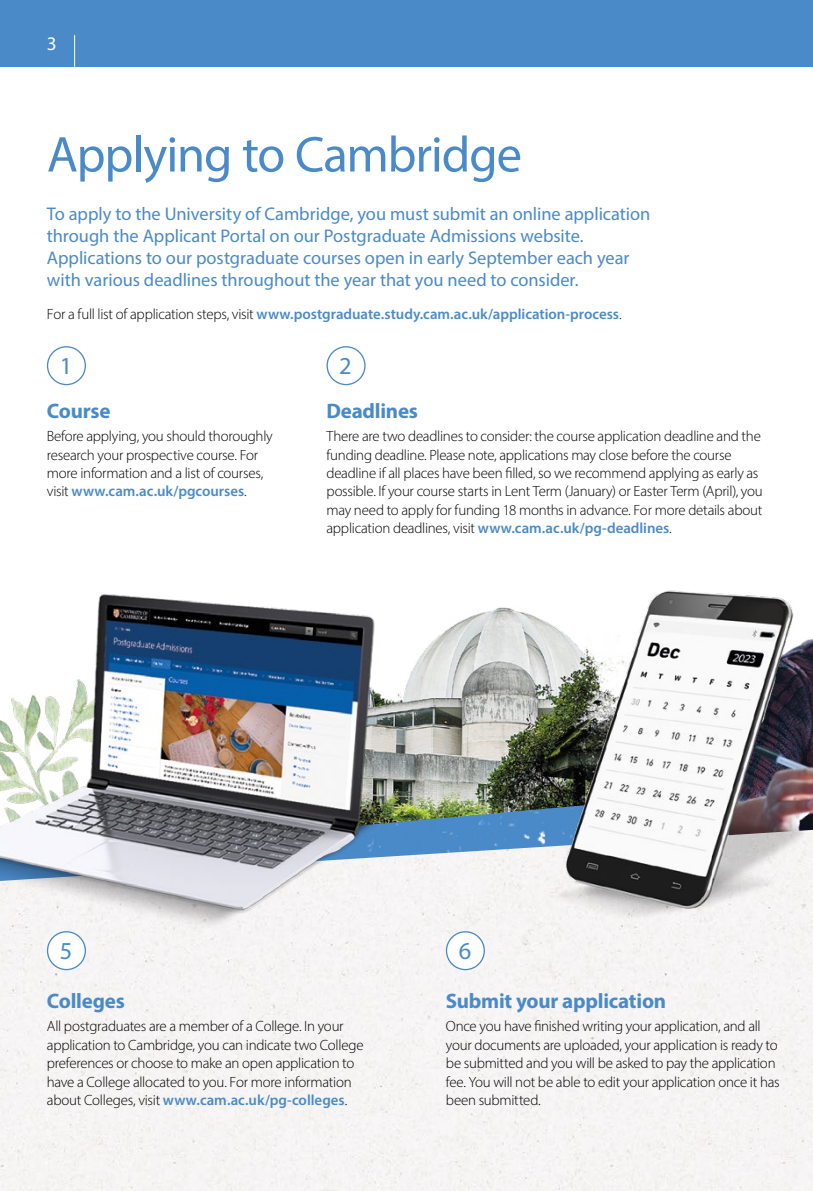
<style>
.page{position:relative;width:813px;height:1191px;background:#fff}
.page>*{position:absolute;margin:0;border:0;box-sizing:border-box;transform-origin:0 0}
.t1{font:50.75px "Myriad Pro";letter-spacing:-.02em;color:#4a8ac9}
.t2{font:24.32px "Myriad Pro";color:#4a8ac9}
.t3{font:700 21px "Myriad Pro";letter-spacing:-.01em;color:#4a8ac9}
.t4{font:19.25px "Myriad Pro";color:#fff}
.t5{font:18.38px/21.9px "Myriad Pro";letter-spacing:-.005em;color:#4a8ac9}
.t6{font:300 14.88px/18.4px "Myriad Pro";letter-spacing:-.015em;color:#000}
.t7{font:600 14.88px "Myriad Pro";color:#4a8ac9}
.s1{font-weight:300;color:#000}
.s2{font-weight:600;color:#4a8ac9}
</style>
<div class="page">
<img style="left:402px;top:607px;width:122px;height:100px">
<img style="left:402px;top:707px;width:122px;height:69px">
<img style="left:803px;top:639px;width:9px;height:137px">
<div style="left:0;top:776px;width:812px;height:415px;background:#f6f4f4"></div>
<img style="left:0;top:593px;width:402px;height:381px">
<div style="left:47px;top:346px;width:39px;height:39px;border:1px solid #4a8ac9;border-radius:50%"></div>
<div style="left:326px;top:346px;width:39px;height:39px;border:1px solid #4a8ac9;border-radius:50%"></div>
<div style="left:48px;top:931px;width:37px;height:38px;background:#fff;border-radius:50%"></div>
<div style="left:47px;top:931px;width:39px;height:39px;border:1px solid #4a8ac9;border-radius:50%"></div>
<div style="left:446px;top:931px;width:38px;height:38px;background:#fff;border-radius:50%"></div>
<div style="left:446px;top:931px;width:39px;height:39px;border:1px solid #4a8ac9;border-radius:50%"></div>
<img style="left:524px;top:590px;width:279px;height:357px">
<div style="left:0;top:0;width:812px;height:67px;background:#4a8ac9"></div>
<hr style="left:74px;top:35px;width:1px;height:32px;background:#fff">
<p class="t4" style="left:47px;top:31px;width:11px">3</p>
<h1 class="t1" style="left:47px;top:123px;width:476px">Applying to Cambridge</h1>
<p class="t5" style="left:47px;top:203px;width:605px">To apply to the University of Cambridge, you must submit an online application through the Applicant Portal on our Postgraduate Admissions website.<br>Applications to our postgraduate courses open in early September each year with various deadlines throughout the year that you need to consider.</p>
<p class="t7" style="left:47px;top:304px;width:576px"><span class="s1">For a full list of application steps, visit</span> www.postgraduate.study.cam.ac.uk/application-process<span class="s1">.</span></p>
<h2 class="t2" style="left:60px;top:351px;width:14px">1</h2>
<h3 class="t3" style="left:47px;top:397px;width:65px">Course</h3>
<p class="t6" style="left:47px;top:427px;width:227px">Before applying, you should thoroughly research your prospective course. For more information and a list of courses, visit <span class="s2">www.cam.ac.uk/pgcourses</span>.</p>
<h2 class="t2" style="left:339px;top:351px;width:14px">2</h2>
<h3 class="t3" style="left:326px;top:397px;width:93px">Deadlines</h3>
<p class="t6" style="left:326px;top:427px;width:438px">There are two deadlines to consider: the course application deadline and the funding deadline. Please note, applications may close before the course deadline if all places have been filled, so we recommend applying as early as possible. If your course starts in Lent Term (January) or Easter Term (April), you may need to apply for funding 18 months in advance. For more details about application deadlines, visit <span class="s2">www.cam.ac.uk/pg-deadlines</span>.</p>
<h2 class="t2" style="left:60px;top:935px;width:14px">5</h2>
<h2 class="t2" style="left:458px;top:935px;width:14px">6</h2>
<h3 class="t3" style="left:47px;top:987px;width:79px">Colleges</h3>
<p class="t6" style="left:47px;top:1017px;width:318px">All postgraduates are a member of a College. In your application to Cambridge, you can indicate two College preferences or choose to make an open application to have a College allocated to you. For more information about Colleges, visit <span class="s2">www.cam.ac.uk/pg-colleges</span>.</p>
<h3 class="t3" style="left:446px;top:987px;width:222px">Submit your application</h3>
<p class="t6" style="left:446px;top:1017px;width:335px">Once you have finished writing your application, and all your documents are uploaded, your application is ready to be submitted and you will be asked to pay the application fee. You will not be able to edit your application once it has been submitted.</p>
</div>
